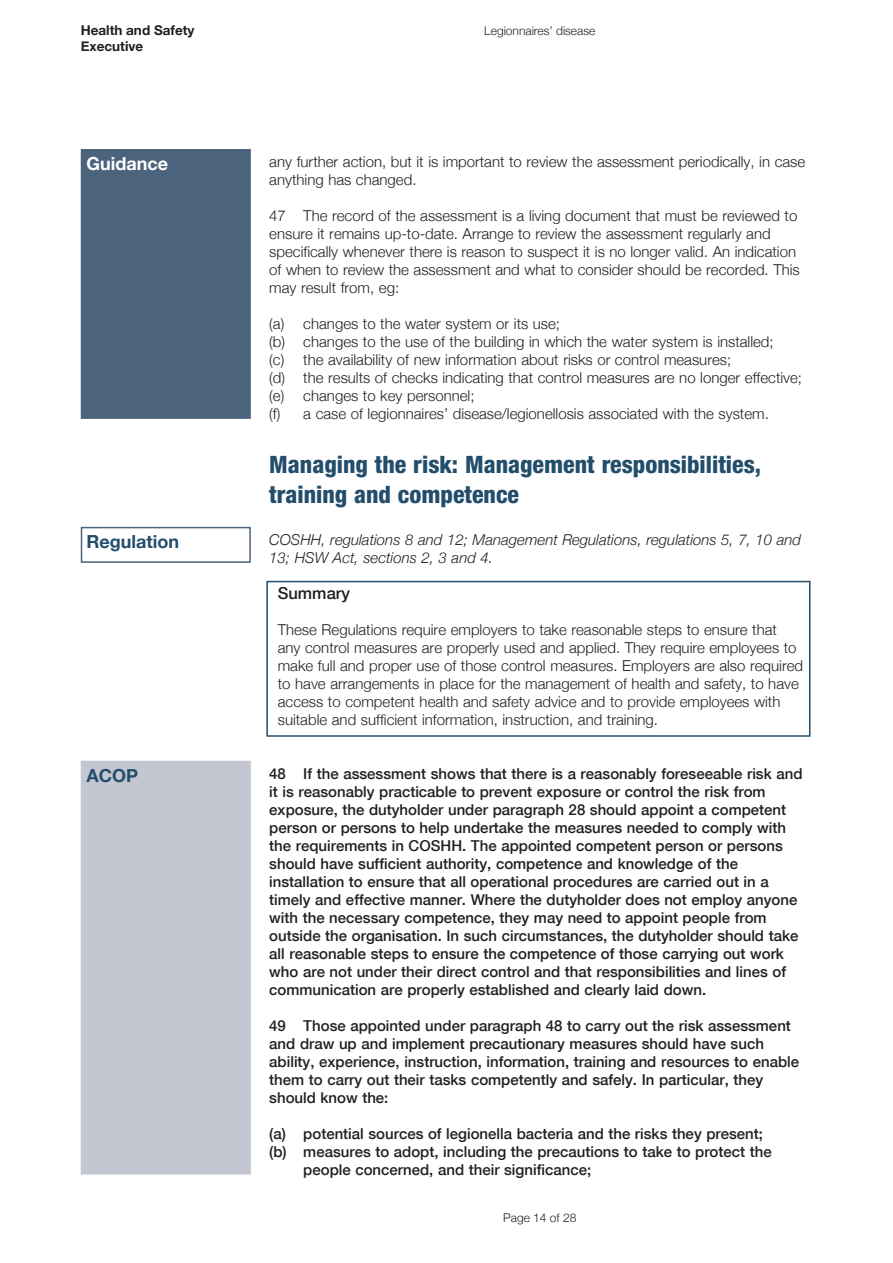
<style>
.page{position:relative;width:893px;height:1263px;background:#fff}
.page>*{position:absolute;margin:0;border:0;box-sizing:border-box;transform-origin:0 0}
.t1{font:800 condensed 24px/30px "Helvetica Neue";color:#224d6b}
.t2{font:700 18px "Helvetica Neue";color:#224d6b}
.t3{font:700 18px "Helvetica Neue";color:#fff}
.t4{font:500 16.5px "Helvetica Neue";color:#231f20}
.t5{font:500 15px/18px "Helvetica Neue";color:#231f20}
.t6{font:300 15px/18px "Helvetica Neue";color:#231f20}
.t7{font:italic 300 15px/18px "Helvetica Neue";color:#231f20}
.t8{font:700 13.5px/16.5px "Helvetica Neue";color:#231f20}
.t9{font:300 12px "Helvetica Neue";color:#231f20}
</style>
<div class="page">
<div style="left:81px;top:527px;width:170px;height:36px;border:2px solid #4c637e"></div>
<div style="left:82px;top:150px;width:168px;height:268px;background:#4c637e"></div>
<div style="left:81px;top:149px;width:170px;height:270px;border:2px solid #4c637e"></div>
<div style="left:82px;top:761px;width:168px;height:413px;background:#c4c7d2"></div>
<div style="left:81px;top:761px;width:170px;height:414px;border:2px solid #c4c7d2"></div>
<div style="left:266px;top:581px;width:544px;height:156px;border:2px solid #224d6b"></div>
<p class="t8" style="left:81px;top:21px;width:115px">Health and Safety<br>Executive</p>
<p class="t9" style="left:484px;top:23px;width:113px">Legionnaires’ disease</p>
<p class="t3" style="left:87px;top:153px;width:83px">Guidance</p>
<p class="t2" style="left:87px;top:530px;width:94px">Regulation</p>
<p class="t2" style="left:87px;top:764px;width:53px">ACOP</p>
<p class="t6" style="left:269px;top:152px;width:537px">any further action, but it is important to review the assessment periodically, in case anything has changed.</p>
<p class="t6" style="left:269px;top:206px;width:532px">47 The record of the assessment is a living document that must be reviewed to ensure it remains up-to-date. Arrange to review the assessment regularly and specifically whenever there is reason to suspect it is no longer valid. An indication of when to review the assessment and what to consider should be recorded. This may result from, eg:</p>
<p class="t6" style="left:269px;top:314px;width:534px">(a) changes to the water system or its use;<br>(b) changes to the use of the building in which the water system is installed;<br>(c) the availability of new information about risks or control measures;<br>(d) the results of checks indicating that control measures are no longer effective; (e) changes to key personnel;<br>(f) a case of legionnaires’ disease/legionellosis associated with the system.</p>
<h1 class="t1" style="left:269px;top:451px;width:493px">Managing the risk: Management responsibilities, training and competence</h1>
<p class="t7" style="left:269px;top:530px;width:533px">COSHH, regulations 8 and 12; Management Regulations, regulations 5, 7, 10 and<br>13; HSW Act, sections 2, 3 and 4.</p>
<p class="t4" style="left:278px;top:583px;width:74px">Summary</p>
<p class="t6" style="left:278px;top:620px;width:527px">These Regulations require employers to take reasonable steps to ensure that any control measures are properly used and applied. They require employees to make full and proper use of those control measures. Employers are also required to have arrangements in place for the management of health and safety, to have access to competent health and safety advice and to provide employees with suitable and sufficient information, instruction, and training.</p>
<p class="t5" style="left:269px;top:764px;width:535px">48 If the assessment shows that there is a reasonably foreseeable risk and it is reasonably practicable to prevent exposure or control the risk from exposure, the dutyholder under paragraph 28 should appoint a competent person or persons to help undertake the measures needed to comply with the requirements in COSHH. The appointed competent person or persons should have sufficient authority, competence and knowledge of the installation to ensure that all operational procedures are carried out in a timely and effective manner. Where the dutyholder does not employ anyone with the necessary competence, they may need to appoint people from outside the organisation. In such circumstances, the dutyholder should take all reasonable steps to ensure the competence of those carrying out work who are not under their direct control and that responsibilities and lines of communication are properly established and clearly laid down.</p>
<p class="t5" style="left:269px;top:1016px;width:531px">49 Those appointed under paragraph 48 to carry out the risk assessment and draw up and implement precautionary measures should have such ability, experience, instruction, information, training and resources to enable them to carry out their tasks competently and safely. In particular, they should know the:</p>
<p class="t5" style="left:269px;top:1124px;width:495px">(a) potential sources of legionella bacteria and the risks they present;</p>
<p class="t5" style="left:269px;top:1142px;width:504px">(b) measures to adopt, including the precautions to take to protect the</p>
<p class="t5" style="left:303px;top:1160px;width:289px">people concerned, and their significance;</p>
<p class="t9" style="left:503px;top:1211px;width:75px">Page 14 of 28</p>
</div>
